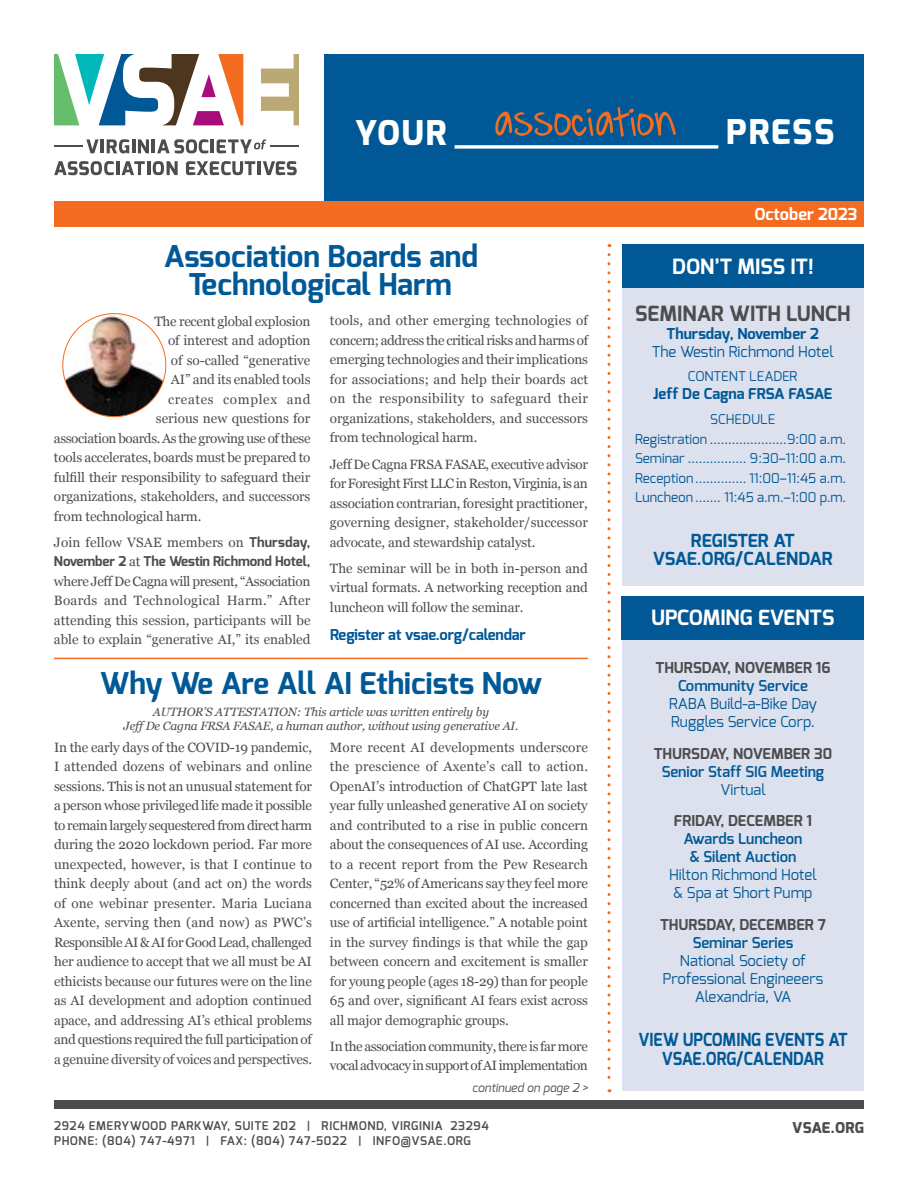
<style>
.page{position:relative;width:918px;height:1188px;background:#fff}
.page>*{position:absolute;margin:0;border:0;box-sizing:border-box;transform-origin:0 0}
.t1{font:51.75px "A Hundred Miles";color:#f36c21}
.t2{font:700 30px/28.5px "Exo";color:#005996;text-align:center}
.t3{font:700 21px "Exo";color:#fff}
.t4{font:700 21px "Exo";color:#4d4d4f}
.t5{font:700 18px/19.5px "Exo";color:#005996;text-align:center;scale:.9 1}
.t6{font:700 18px/18px "Exo";color:#005996;text-align:center}
.t7{font:700 16.5px "Exo";color:#fff}
.t8{font:15px/18px "Exo";color:#005996}
.t9{font:600 15px/18px "Exo";color:#005996;text-align:center}
.t10{font:700 15px "Exo";color:#4d4d4f}
.t11{font:700 15px "Exo";letter-spacing:-.01em;color:#005996}
.t12{font:800 15px "Exo";letter-spacing:.005em;color:#4d4d4f}
.t13{font:13.5px/19.5px "Georgia";letter-spacing:-.01em;color:#4d4d4f;text-align:justify}
.t14{font:13.5px/19.5px "Exo";color:#005996;text-align:center}
.t15{font:13.5px/19.5px "Georgia";letter-spacing:-.035em;color:#4d4d4f}
.t16{font:13.5px "Georgia";letter-spacing:-.03em;color:#4d4d4f}
.t17{font:700 13.5px "Exo";letter-spacing:-.01em;color:#4d4d4f}
.t18{font:13.5px "Georgia";letter-spacing:.01em;color:#4d4d4f}
.t19{font:13.5px "Georgia";letter-spacing:.045em;color:#4d4d4f}
.t20{font:italic 12px/14.4px "Georgia";letter-spacing:-.01em;color:#4d4d4f;text-align:center}
.t21{font:600 12px/15px "Exo";letter-spacing:.05em;color:#4d4d4f}
.t22{font:italic 12px "Exo";color:#4d4d4f}
.s1{font-family:"Exo";font-weight:700}
.s2{font-family:"Georgia";font-weight:400}
</style>
<div class="page">
<div style="left:54px;top:1100px;width:810px;height:9px;background:#4d4d4f"></div>
<div style="left:325px;top:54px;width:539px;height:149px;background:#005996"></div>
<svg style="left:86px;top:139px;width:13px;height:14px"></svg>
<hr style="left:101px;top:139px;width:3px;height:14px;background:#4d4d4f">
<svg style="left:107px;top:139px;width:22px;height:15px"></svg>
<hr style="left:132px;top:139px;width:3px;height:14px;background:#4d4d4f">
<svg style="left:138px;top:139px;width:11px;height:14px"></svg>
<hr style="left:152px;top:139px;width:3px;height:14px;background:#4d4d4f">
<svg style="left:157px;top:139px;width:51px;height:14px"></svg>
<hr style="left:211px;top:139px;width:3px;height:14px;background:#4d4d4f">
<svg style="left:217px;top:139px;width:49px;height:14px"></svg>
<svg style="left:54px;top:161px;width:60px;height:14px"></svg>
<hr style="left:116px;top:161px;width:3px;height:14px;background:#4d4d4f">
<svg style="left:122px;top:161px;width:23px;height:14px"></svg>
<hr style="left:147px;top:161px;width:3px;height:14px;background:#4d4d4f">
<svg style="left:153px;top:161px;width:25px;height:14px"></svg>
<svg style="left:186px;top:161px;width:69px;height:14px"></svg>
<hr style="left:258px;top:161px;width:3px;height:14px;background:#4d4d4f">
<svg style="left:263px;top:161px;width:34px;height:14px"></svg>
<hr style="left:54px;top:145px;width:29px;height:2px;background:#4d4d4f">
<hr style="left:270px;top:145px;width:28px;height:2px;background:#4d4d4f">
<svg style="left:261px;top:54px;width:38px;height:71px"></svg>
<svg style="left:54px;top:54px;width:189px;height:71px"></svg>
<svg style="left:455px;top:145px;width:263px;height:4px"></svg>
<div style="left:622px;top:621px;width:242px;height:470px;background:#dde1ee"></div>
<div style="left:54px;top:202px;width:810px;height:25px;background:#f36c21"></div>
<svg style="left:608px;top:255px;width:2px;height:837px"></svg>
<hr style="left:54px;top:658px;width:534px;height:1px;background:#f36c21">
<div style="left:622px;top:596px;width:242px;height:43px;background:#005996"></div>
<div style="left:622px;top:280px;width:242px;height:305px;background:#dde1ee"></div>
<div style="left:622px;top:244px;width:242px;height:43px;background:#005996"></div>
<img style="left:63px;top:314px;width:103px;height:103px;border-radius:52px">
<h1 class="t1" style="left:355px;top:94px;width:481px"><sub>YOUR</sub> association <sub>PRESS</sub></h1>
<h2 class="t2" style="left:164px;top:242px;width:316px">Association Boards and<br>Technological Harm</h2>
<p class="t13" style="left:154px;top:311px;width:158px">The recent global explosion</p>
<p class="t13" style="left:168px;top:330px;width:144px">of interest and adoption</p>
<p class="t13" style="left:171px;top:350px;width:141px">of so-called “generative</p>
<p class="t13" style="left:171px;top:369px;width:141px">AI” and its enabled tools</p>
<p class="t19" style="left:168px;top:389px;width:144px">creates complex and</p>
<p class="t13" style="left:156px;top:408px;width:156px">serious new questions for</p>
<p class="t16" style="left:54px;top:428px;width:258px">association boards. As the growing use of these</p>
<p class="t13" style="left:54px;top:447px;width:258px">tools accelerates, boards must be prepared to</p>
<p class="t13" style="left:54px;top:467px;width:258px">fulfill their responsibility to safeguard their</p>
<p class="t13" style="left:54px;top:486px;width:258px">organizations, stakeholders, and successors</p>
<p class="t13" style="left:54px;top:506px;width:149px">from technological harm.</p>
<p class="t18" style="left:54px;top:532px;width:258px">Join fellow VSAE members on <span class="s1">Thursday,</span></p>
<p class="t17" style="left:54px;top:553px;width:258px">November 2 <span class="s2">at</span> The Westin Richmond Hotel,</p>
<p class="t13" style="left:54px;top:571px;width:258px">where Jeff De Cagna will present, “Association Boards and Technological Harm.” After attending this session, participants will be able to explain “generative AI,” its enabled</p>
<p class="t13" style="left:330px;top:311px;width:260px">tools, and other emerging technologies of concern; address the critical risks and harms of emerging technologies and their implications for associations; and help their boards act on the responsibility to safeguard their organizations, stakeholders, and successors from technological harm.</p>
<p class="t13" style="left:330px;top:454px;width:260px">Jeff De Cagna FRSA FASAE, executive advisor for Foresight First LLC in Reston, Virginia, is an association contrarian, foresight practitioner, governing designer, stakeholder/successor advocate, and stewardship catalyst.</p>
<p class="t13" style="left:330px;top:558px;width:260px">The seminar will be in both in-person and virtual formats. A networking reception and luncheon will follow the seminar.</p>
<p class="t11" style="left:330px;top:625px;width:197px">Register at vsae.org/calendar</p>
<h2 class="t2" style="left:100px;top:669px;width:444px">Why We Are All AI Ethicists Now</h2>
<p class="t20" style="left:124px;top:704px;width:396px">AUTHOR’S ATTESTATION: This article was written entirely by<br>JeffDe Cagna FRSA FASAE, a human author, without using generative AI.</p>
<p class="t13" style="left:54px;top:737px;width:260px">In the early days of the COVID-19 pandemic, I attended dozens of webinars and online sessions. This is not an unusual statement for a person whose privileged life made it possible to remain largely sequestered from direct harm during the 2020 lockdown period. Far more unexpected, however, is that I continue to think deeply about (and act on) the words of one webinar presenter. Maria Luciana Axente, serving then (and now) as PWC’s Responsible AI &amp; AI for Good Lead, challenged her audience to accept that we all must be AI ethicists because our futures were on the line as AI development and adoption continued apace, and addressing AI’s ethical problems and questions required the full participation of a genuine diversity of voices and perspectives.</p>
<p class="t13" style="left:330px;top:737px;width:260px">More recent AI developments underscore the prescience of Axente’s call to action.<br>OpenAI’s introduction of ChatGPT late last year fully unleashed generative AI on society and contributed to a rise in public concern about the consequences of AI use. According to a recent report from the Pew Research Center, “52% of Americans say they feel more concerned than excited about the increased use of artificial intelligence.” A notable point in the survey findings is that while the gap between concern and excitement is smaller for young people (ages 18-29) than for people 65 and over, significant AI fears exist across all major demographic groups.</p>
<p class="t15" style="left:330px;top:1036px;width:259px">In the association community, there is far more vocal advocacy in support of AI implementation</p>
<p class="t22" style="left:472px;top:1080px;width:117px">continued on page 2 &gt;</p>
<p class="t7" style="left:755px;top:204px;width:104px">October 2023</p>
<h3 class="t3" style="left:672px;top:253px;width:143px">DON’T MISS IT!</h3>
<h3 class="t4" style="left:635px;top:300px;width:217px">SEMINAR WITH LUNCH</h3>
<p class="t11" style="left:667px;top:324px;width:154px">Thursday, November 2</p>
<p class="t8" style="left:652px;top:342px;width:184px">The Westin Richmond Hotel</p>
<p class="t14" style="left:688px;top:367px;width:111px">CONTENT LEADER</p>
<p class="t11" style="left:653px;top:384px;width:181px">Jeff De Cagna FRSA FASAE</p>
<p class="t14" style="left:635px;top:410px;width:213px">SCHEDULE<br>Registration .....................9:00 a.m.<br>Seminar ................ 9:30–11:00 a.m.<br>Reception.............. 11:00–11:45 a.m.<br>Luncheon....... 11:45 a.m.–1:00 p.m.</p>
<h3 class="t6" style="left:653px;top:532px;width:182px">REGISTER AT<br>VSAE.ORG/CALENDAR</h3>
<h3 class="t3" style="left:651px;top:604px;width:185px">UPCOMING EVENTS</h3>
<p class="t10" style="left:656px;top:658px;width:177px">THURSDAY, NOVEMBER 16</p>
<p class="t9" style="left:678px;top:677px;width:131px">Community Service</p>
<p class="t8" style="left:669px;top:695px;width:150px">RABA Build-a-Bike Day<br>Ruggles Service Corp.</p>
<p class="t10" style="left:654px;top:744px;width:180px">THURSDAY, NOVEMBER 30</p>
<p class="t9" style="left:662px;top:762px;width:164px">Senior Staff SIG Meeting</p>
<p class="t8" style="left:720px;top:780px;width:47px">Virtual</p>
<p class="t10" style="left:674px;top:811px;width:140px">FRIDAY, DECEMBER 1</p>
<p class="t9" style="left:684px;top:830px;width:120px">Awards Luncheon &amp; Silent Auction</p>
<p class="t8" style="left:669px;top:866px;width:149px">Hilton Richmond Hotel &amp; Spa at Short Pump</p>
<p class="t10" style="left:660px;top:915px;width:168px">THURSDAY, DECEMBER 7</p>
<p class="t9" style="left:693px;top:933px;width:102px">Seminar Series</p>
<p class="t8" style="left:663px;top:951px;width:162px;text-align:center">National Society of<br>Professional Engineeers<br>Alexandria, VA</p>
<h3 class="t5" style="left:638px;top:1029px;width:234px">VIEW UPCOMING EVENTS AT<br>VSAE.ORG/CALENDAR</h3>
<p class="t21" style="left:54px;top:1119px;width:436px">2924 EMERYWOOD PARKWAY, SUITE 202 | RICHMOND, VIRGINIA 23294<br>PHONE: (804) 747-4971 | FAX: (804) 747-5022 | INFO@VSAE.ORG</p>
<p class="t12" style="left:792px;top:1118px;width:73px">VSAE.ORG</p>
</div>
